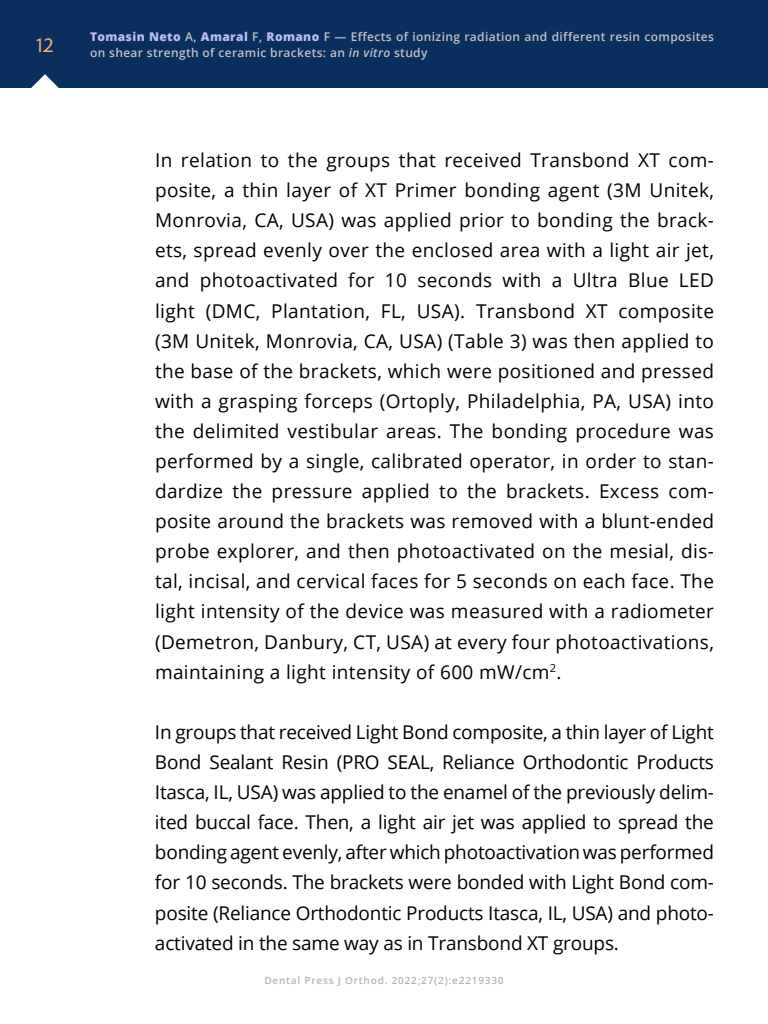
<style>
.page{position:relative;width:768px;height:1024px;background:#fff}
.page>*{position:absolute;margin:0;border:0;box-sizing:border-box;transform-origin:0 0}
.t1{font:19px/30.1px "Open Sans";letter-spacing:.005em;color:#000;text-align:justify}
.t2{font:500 18px "Semplicita Pro";color:#ffae6f}
.t3{font:600 12px/16px "Open Sans";letter-spacing:.03em;color:#c1c1c3}
.t4{font:600 10px "Open Sans";letter-spacing:.08em;color:#b3b3b3}
.s1{font-weight:800;color:#b9beef}
.s2{font-style:italic}
</style>
<div class="page">
<div style="left:0;top:0;width:768px;height:88px;background:#092f5c"></div>
<svg style="left:31px;top:74px;width:28px;height:14px"></svg>
<p class="t2" style="left:36px;top:33px;width:19px">12</p>
<p class="t3" style="left:90px;top:29px;width:626px"><span class="s1">Tomasin Neto</span> A, <span class="s1">Amaral</span> F, <span class="s1">Romano</span> F — Effects of ionizing radiation and different resin composites on shear strength of ceramic brackets: an <span class="s2">in vitro</span> study</p>
<p class="t1" style="left:155px;top:145px;width:561px">In relation to the groups that received Transbond XT com&shy;posite, a thin layer of XT Primer bonding agent (3M Unitek, Monrovia, CA, USA) was applied prior to bonding the brack&shy;ets, spread evenly over the enclosed area with a light air jet, and photoactivated for 10 seconds with a Ultra Blue LED light (DMC, Plantation, FL, USA). Transbond XT composite (3M Unitek, Monrovia, CA, USA) (Table 3) was then applied to the base of the brackets, which were positioned and pressed with a grasping forceps (Ortoply, Philadelphia, PA, USA) into the delimited vestibular areas. The bonding procedure was performed by a single, calibrated operator, in order to stan&shy;dardize the pressure applied to the brackets. Excess com&shy;posite around the brackets was removed with a blunt-ended probe explorer, and then photoactivated on the mesial, dis&shy;tal, incisal, and cervical faces for 5 seconds on each face. The light intensity of the device was measured with a radiometer (Demetron, Danbury, CT, USA) at every four photoactivations, maintaining a light intensity of 600 mW/cm<sup>2</sup>.</p>
<p class="t1" style="left:155px;top:717px;width:561px">In groups that received Light Bond composite, a thin layer of Light Bond Sealant Resin (PRO SEAL, Reliance Orthodontic Products Itasca, IL, USA) was applied to the enamel of the previously delim&shy;ited buccal face. Then, a light air jet was applied to spread the bonding agent evenly, after which photoactivation was performed for 10 seconds. The brackets were bonded with Light Bond com&shy;posite (Reliance Orthodontic Products Itasca, IL, USA) and photo&shy;activated in the same way as in Transbond XT groups.</p>
<p class="t4" style="left:264px;top:974px;width:241px">Dental Press J Orthod. 2022;27(2):e2219330</p>
</div>
